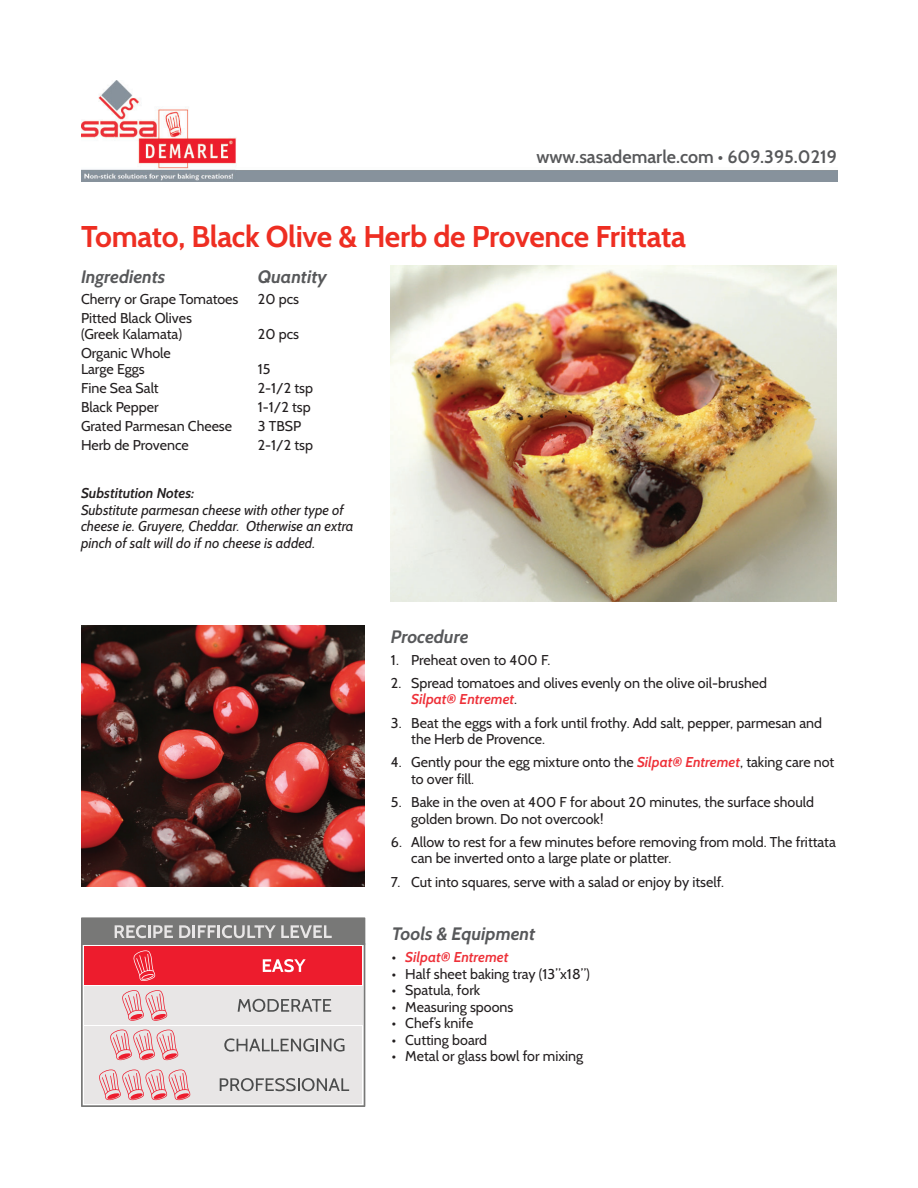
<style>
.page{position:relative;width:918px;height:1188px;background:#fff}
.page>*{position:absolute;margin:0;border:0;box-sizing:border-box;transform-origin:0 0}
.E-title{font:700 30px "Cabin";letter-spacing:-.01em;color:#ee2e22}
.E-bold_subhead{font:italic 700 18px "Cabin";color:#57585a}
.t1{font:600 18px "Cabin";color:#57585a}
.E-ingredients{font:14.25px/16.5px "Cabin";color:#231f20}
.tip{font:italic 14.25px/16.5px "Cabin";color:#231f20}
.t2{font:italic 600 14.25px "Cabin";color:#ee3038}
.s1{font-weight:600}
.s2{font-weight:600;font-style:italic;color:#ee3038}
.s3{font-weight:400;font-style:normal;color:#231f20}
</style>
<div class="page">
<img style="left:81px;top:81px;width:756px;height:101px">
<img style="left:391px;top:266px;width:446px;height:336px">
<img style="left:81px;top:625px;width:283px;height:262px">
<svg style="left:81px;top:981px;width:284px;height:126px;background:#dececf"></svg>
<svg style="left:81px;top:917px;width:284px;height:64px;background:#c1545d"></svg>
<p class="t1" style="left:537px;top:146px;width:302px">www.sasademarle.com • 609.395.0219</p>
<p class="E-title" style="left:81px;top:218px;width:607px">Tomato, Black Olive &amp; Herb de Provence Frittata</p>
<p class="E-bold_subhead" style="left:81px;top:266px;width:86px">Ingredients</p>
<p class="E-ingredients" style="left:81px;top:291px;width:159px">Cherry or Grape Tomatoes</p>
<p class="E-ingredients" style="left:81px;top:310px;width:113px;line-height:15.8px">Pitted Black Olives (Greek Kalamata)</p>
<p class="E-ingredients" style="left:81px;top:345px;width:91px;line-height:15.8px">Organic Whole<br>Large Eggs</p>
<p class="E-ingredients" style="left:81px;top:380px;width:79px">Fine Sea Salt</p>
<p class="E-ingredients" style="left:81px;top:399px;width:79px">Black Pepper</p>
<p class="E-ingredients" style="left:81px;top:418px;width:153px">Grated Parmesan Cheese</p>
<p class="E-ingredients" style="left:81px;top:437px;width:109px">Herb de Provence</p>
<p class="E-bold_subhead" style="left:258px;top:266px;width:70px">Quantity</p>
<p class="E-ingredients" style="left:258px;top:291px;width:43px">20 pcs</p>
<p class="E-ingredients" style="left:258px;top:326px;width:43px">20 pcs</p>
<p class="E-ingredients" style="left:258px;top:361px;width:14px">15</p>
<p class="E-ingredients" style="left:258px;top:380px;width:57px">2-1/2 tsp</p>
<p class="E-ingredients" style="left:258px;top:399px;width:54px">1-1/2 tsp</p>
<p class="E-ingredients" style="left:258px;top:418px;width:45px">3 TBSP</p>
<p class="E-ingredients" style="left:258px;top:437px;width:57px">2-1/2 tsp</p>
<p class="tip" style="left:81px;top:485px;width:274px"><span class="s1">Substitution Notes:<br></span>Substitute parmesan cheese with other type of cheese ie. Gruyere, Cheddar. Otherwise an extra pinch of salt will do if no cheese is added.</p>
<p class="E-bold_subhead" style="left:391px;top:626px;width:79px">Procedure</p>
<p class="E-ingredients" style="left:391px;top:651px;width:161px">1. Preheat oven to 400 F.</p>
<p class="E-ingredients" style="left:411px;top:675px;width:357px;text-indent:-20px">2. Spread tomatoes and olives evenly on the olive oil-brushed<br><span class="s2">Silpat® Entremet</span>.</p>
<p class="E-ingredients" style="left:411px;top:714px;width:412px;text-indent:-20px">3. Beat the eggs with a fork until frothy. Add salt, pepper, parmesan and the Herb de Provence.</p>
<p class="E-ingredients" style="left:411px;top:754px;width:425px;text-indent:-20px">4. Gently pour the egg mixture onto the <span class="s2">Silpat® Entremet</span>, taking care not to over fill.</p>
<p class="E-ingredients" style="left:411px;top:794px;width:404px;text-indent:-20px">5. Bake in the oven at 400 F for about 20 minutes, the surface should golden brown. Do not overcook!</p>
<p class="E-ingredients" style="left:411px;top:834px;width:426px;text-indent:-20px">6. Allow to rest for a few minutes before removing from mold. The frittata can be inverted onto a large plate or platter.</p>
<p class="E-ingredients" style="left:391px;top:873px;width:335px">7. Cut into squares, serve with a salad or enjoy by itself.</p>
<p class="E-bold_subhead" style="left:392px;top:923px;width:145px">Tools &amp; Equipment</p>
<p class="t2" style="left:392px;top:948px;width:118px"><span class="s3">•</span> Silpat® Entremet</p>
<p class="E-ingredients" style="left:392px;top:965px;width:199px">• Half sheet baking tray (13”x18”)</p>
<p class="E-ingredients" style="left:392px;top:982px;width:90px">• Spatula, fork</p>
<p class="E-ingredients" style="left:392px;top:998px;width:123px">• Measuring spoons</p>
<p class="E-ingredients" style="left:392px;top:1015px;width:83px">• Chef’s knife</p>
<p class="E-ingredients" style="left:392px;top:1031px;width:97px">• Cutting board</p>
<p class="E-ingredients" style="left:392px;top:1048px;width:193px">• Metal or glass bowl for mixing</p>
</div>
